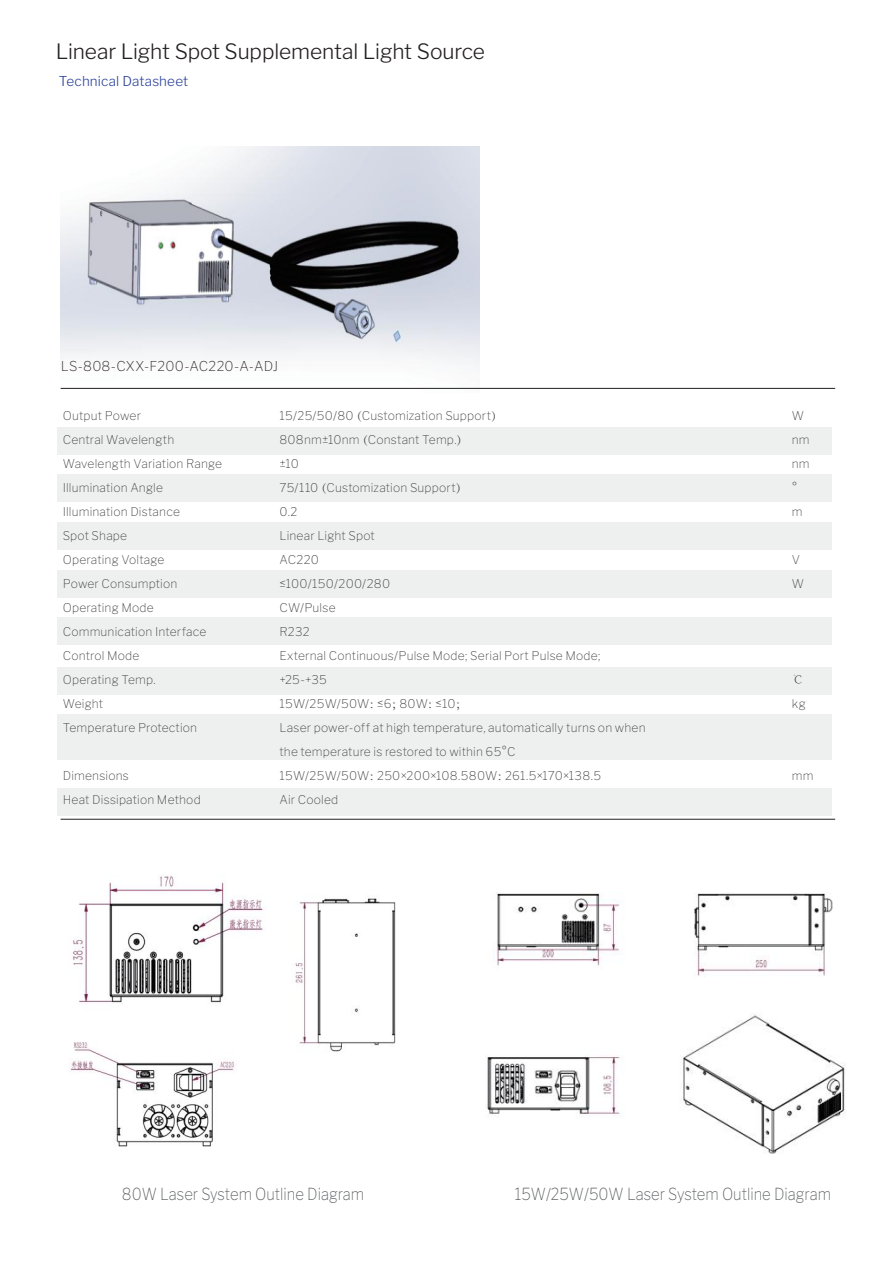
<style>
.page{position:relative;width:893px;height:1263px;background:#fff}
.page>*{position:absolute;margin:0;border:0;box-sizing:border-box;transform-origin:0 0}
.t1{font:100 21px "Libre Franklin";letter-spacing:-.005em;color:#231f20}
.t2{font:100 16.5px "Libre Franklin";color:#595b5d;scale:.9 1}
.t3{font:100 13.5px "Libre Franklin";letter-spacing:.015em;color:#231f20}
.t4{font:100 13.5px "Libre Franklin";letter-spacing:.01em;color:#2b419a}
.t5{font:100 12px/24px "Libre Franklin";letter-spacing:.015em;color:#3e3e3f}
.t6{font:300 12px "Adobe Song Std";color:#3e3e3f}
.s1{font-family:"Adobe Song Std";font-weight:300}
</style>
<div class="page">
<img style="left:61px;top:147px;width:418px;height:241px">
<div style="left:57px;top:427px;width:775px;height:27px;background:#eeefef"></div>
<div style="left:57px;top:475px;width:775px;height:27px;background:#eeefef"></div>
<div style="left:57px;top:522px;width:775px;height:28px;background:#eeefef"></div>
<div style="left:57px;top:570px;width:775px;height:27px;background:#eeefef"></div>
<div style="left:57px;top:618px;width:775px;height:27px;background:#eeefef"></div>
<div style="left:57px;top:667px;width:775px;height:28px;background:#eeefef"></div>
<div style="left:57px;top:714px;width:775px;height:46px;background:#eeefef"></div>
<div style="left:57px;top:789px;width:775px;height:27px;background:#eeefef"></div>
<hr style="left:61px;top:388px;width:774px;height:1px;background:#231f20">
<hr style="left:61px;top:819px;width:774px;height:1px;background:#231f20">
<img style="left:70px;top:876px;width:326px;height:271px">
<img style="left:487px;top:892px;width:359px;height:262px">
<h1 class="t1" style="left:56px;top:35px;width:431px">Linear Light Spot Supplemental Light Source</h1>
<p class="t4" style="left:59px;top:70px;width:131px">Technical Datasheet</p>
<p class="t3" style="left:61px;top:355px;width:219px">LS-808-CXX-F200-AC220-A-ADJ</p>
<p class="t5" style="left:63px;top:402px;width:161px">Output Power<br>Central Wavelength<br>Wavelength Variation Range<br>Illumination Angle<br>Illumination Distance<br>Spot Shape<br>Operating Voltage<br>Power Consumption<br>Operating Mode<br>Communication Interface<br>Control Mode<br>Operating Temp.<br>Weight<br>Temperature Protection</p>
<p class="t5" style="left:63px;top:762px;width:140px">Dimensions<br>Heat Dissipation Method</p>
<p class="t5" style="left:279px;top:402px;width:368px">15/25/50/80<span class="s1">（</span>Customization Support<span class="s1">）<br></span>808nm±10nm<span class="s1">（</span>Constant Temp.<span class="s1">）<br></span>±10<br>75/110<span class="s1">（</span>Customization Support<span class="s1">）<br></span>0.2<br>Linear Light Spot<br>AC220<br>≤100/150/200/280<br>CW/Pulse<br>R232<br>External Continuous/Pulse Mode; Serial Port Pulse Mode; +25-+35<br>15W/25W/50W<span class="s1">：</span>≤6<span class="s1">；</span>80W<span class="s1">：</span>≤10<span class="s1">；<br></span>Laser power-off at high temperature, automatically turns on when the temperature is restored to within 65°C<br>15W/25W/50W<span class="s1">：</span>250×200×108.580W<span class="s1">：</span>261.5×170×138.5<br>Air Cooled</p>
<p class="t5" style="left:792px;top:403px;width:19px">W nm nm ° m</p>
<p class="t5" style="left:792px;top:547px;width:14px">V<br>W</p>
<p class="t6" style="left:792px;top:673px;width:13px">℃</p>
<p class="t5" style="left:792px;top:691px;width:15px">kg</p>
<p class="t5" style="left:792px;top:763px;width:23px">mm</p>
<h2 class="t2" style="left:122px;top:1181px;width:271px">80W Laser System Outline Diagram</h2>
<h2 class="t2" style="left:515px;top:1181px;width:353px">15W/25W/50W Laser System Outline Diagram</h2>
</div>
